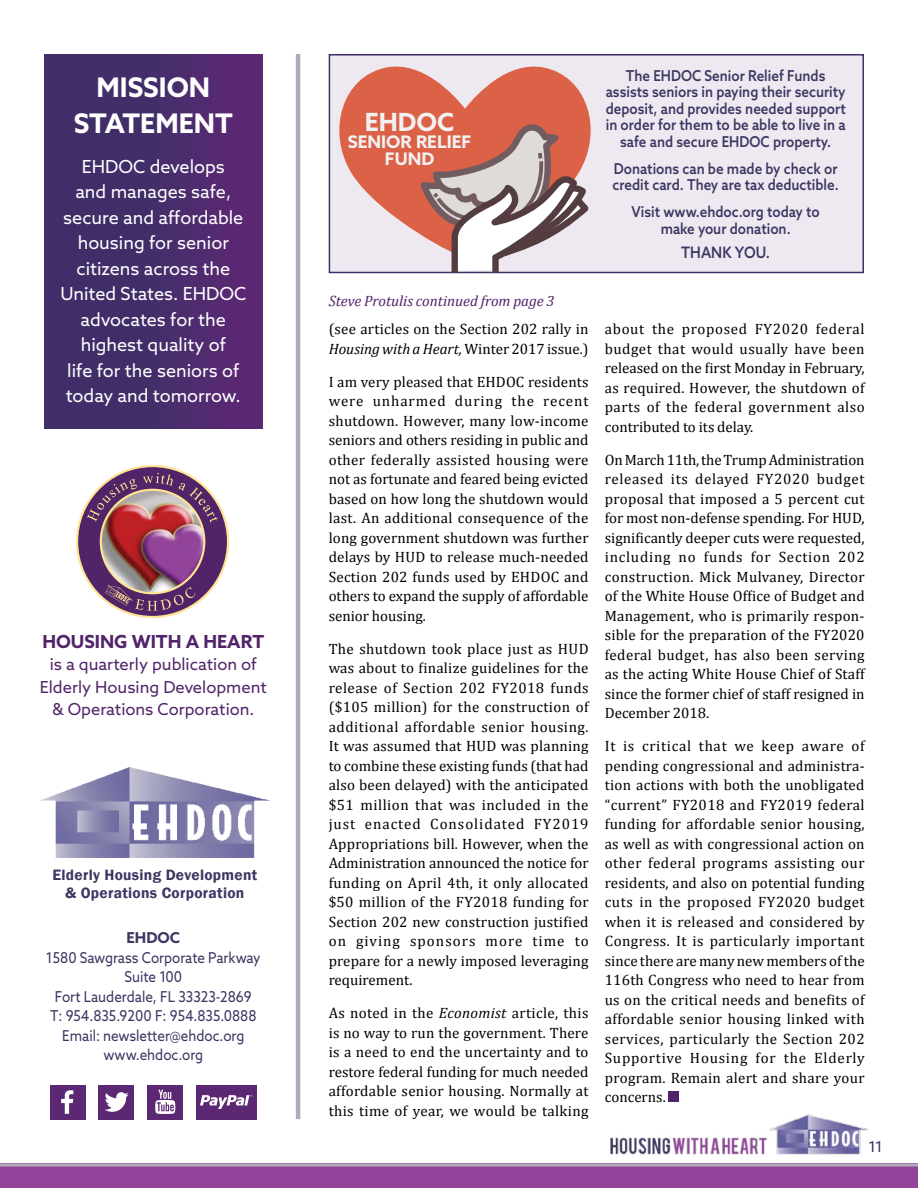
<style>
.page{position:relative;width:918px;height:1188px;background:#fff}
.page>*{position:absolute;margin:0;border:0;box-sizing:border-box;transform-origin:0 0}
.t1{font:700 27px/36px "Azo Sans";color:#fff;text-align:center}
.t2{font:700 25.05px "Azo Sans";color:#f2f2f2}
.t3{font:18px/25.5px "Azo Sans";color:#fff;text-align:center}
.t4{font:700 18px "Azo Sans";color:#512469}
.t5{font:700 17.4px/17.4px "Azo Sans";color:#f2f2f2;text-align:center}
.t6{font:16.5px/22.5px "Azo Sans";color:#512469;text-align:center}
.t7{font:500 15.75px "Azo Sans";color:#3c3662;scale:.9 1}
.t8{font:600 15.45px/18.5px "Franklin Gothic";letter-spacing:.02em;color:#3c3662;text-align:center}
.OPTIMA_director_lett{font:15px/19.5px "Cambria";letter-spacing:.01em;color:#000;text-align:justify}
.t9{font:500 15px/16.5px "Azo Sans";color:#3c3662;text-align:center;scale:.9 1}
.t10{font:15px/19.5px "Azo Sans";color:#3c3662;text-align:center;scale:.9 1}
.OPTIMA_director_lett-2{font:italic 15px "Cambria";color:#512469}
.t11{font:15px "Azo Sans";color:#3c3662}
.s1{font-weight:700}
.s2{font-style:italic}
</style>
<div class="page">
<div style="left:329px;top:54px;width:535px;height:219px;background:#eee9f0;border:2px solid #412e69"></div>
<svg style="left:328px;top:61px;width:263px;height:198px;fill:#db6147"></svg>
<svg style="left:421px;top:124px;width:168px;height:149px"></svg>
<div style="left:0;top:1164px;width:918px;height:24px;background:#92449a"></div>
<hr style="left:0;top:1163px;width:918px;height:3px;background:#b0aabc">
<img style="left:610px;top:1114px;width:258px;height:41px">
<div style="left:669px;top:1091px;width:10px;height:11px;background:#512469"></div>
<hr style="left:296px;top:54px;width:4px;height:1065px;background:#b0aabc">
<div style="left:44px;top:54px;width:218px;height:374px;background:linear-gradient(to right,#393066,#592872)"></div>
<div style="left:50px;top:1085px;width:36px;height:34px;background:#5c2773"></div>
<svg style="left:61px;top:1090px;width:12px;height:24px"></svg>
<div style="left:147px;top:1085px;width:36px;height:34px;background:#5c2773"></div>
<svg style="left:155px;top:1090px;width:20px;height:24px"></svg>
<div style="left:99px;top:1085px;width:35px;height:34px;background:#5c2773"></div>
<svg style="left:104px;top:1092px;width:25px;height:20px"></svg>
<div style="left:196px;top:1085px;width:61px;height:34px;background:#5c2773"></div>
<svg style="left:200px;top:1095px;width:52px;height:14px"></svg>
<img style="left:76px;top:465px;width:153px;height:153px">
<img style="left:40px;top:766px;width:230px;height:92px">
<p class="t1" style="left:74px;top:69px;width:161px">MISSION<br>STATEMENT</p>
<p class="t3" style="left:60px;top:153px;width:188px">EHDOC develops<br>and manages safe, secure and affordable housing for senior citizens across the<br>United States. EHDOC advocates for the highest quality of<br>life for the seniors of today and tomorrow.</p>
<p class="t4" style="left:42px;top:629px;width:223px">HOUSING WITH A HEART</p>
<p class="t6" style="left:40px;top:653px;width:229px">is a quarterly publication of<br>Elderly Housing Development &amp; Operations Corporation.</p>
<p class="t8" style="left:52px;top:866px;width:206px">Elderly Housing Development &amp; Operations Corporation</p>
<p class="t10" style="left:46px;top:928px;width:240px"><span class="s1">EHDOC<br></span>1580 Sawgrass Corporate Parkway<br>Suite 100<br>Fort Lauderdale, FL 33323-2869<br>T: 954.835.9200 F: 954.835.0888<br>Email: newsletter@ehdoc.org www.ehdoc.org</p>
<h2 class="t2" style="left:365px;top:105px;width:91px">EHDOC</h2>
<p class="t5" style="left:348px;top:133px;width:125px">SENIOR RELIEF<br>FUND</p>
<p class="OPTIMA_director_lett-2" style="left:329px;top:291px;width:227px">Steve Protulis continued from page 3</p>
<p class="OPTIMA_director_lett" style="left:329px;top:319px;width:261px">(see articles on the Section 202 rally in<br><span class="s2">Housing with a Heart,</span> Winter 2017 issue.)</p>
<p class="OPTIMA_director_lett" style="left:329px;top:372px;width:261px">I am very pleased that EHDOC residents were unharmed during the recent shutdown. However, many low-income seniors and others residing in public and other federally assisted housing were not as fortunate and feared being evicted based on how long the shutdown would last. An additional consequence of the long government shutdown was further delays by HUD to release much-needed Section 202 funds used by EHDOC and others to expand the supply of affordable senior housing.</p>
<p class="OPTIMA_director_lett" style="left:329px;top:639px;width:261px">The shutdown took place just as HUD was about to finalize guidelines for the release of Section 202 FY2018 funds ($105 million) for the construction of additional affordable senior housing.<br>It was assumed that HUD was planning to combine these existing funds (that had also been delayed) with the anticipated $51 million that was included in the just enacted Consolidated FY2019<br>Appropriations bill. However, when the Administration announced the notice for funding on April 4th, it only allocated $50 million of the FY2018 funding for Section 202 new construction justified on giving sponsors more time to prepare for a newly imposed leveraging requirement.</p>
<p class="OPTIMA_director_lett" style="left:329px;top:1003px;width:261px">As noted in the <span class="s2">Economist</span> article, this is no way to run the government. There is a need to end the uncertainty and to restore federal funding for much needed affordable senior housing. Normally at this time of year, we would be talking</p>
<p class="t9" style="left:606px;top:67px;width:268px">The EHDOC Senior Relief Funds assists seniors in paying their security deposit, and provides needed support in order for them to be able to live in a safe and secure EHDOC property.</p>
<p class="t9" style="left:613px;top:160px;width:253px;text-align:left">Donations can be made by check or credit card. They are tax deductible.</p>
<p class="t9" style="left:632px;top:204px;width:211px">Visit www.ehdoc.org today to make your donation.</p>
<p class="t7" style="left:681px;top:242px;width:100px">THANK YOU.</p>
<p class="OPTIMA_director_lett" style="left:605px;top:319px;width:261px">about the proposed FY2020 federal budget that would usually have been released on the first Monday in February, as required. However, the shutdown of parts of the federal government also contributed to its delay.</p>
<p class="OPTIMA_director_lett" style="left:605px;top:450px;width:261px">On March 11th, the Trump Administration released its delayed FY2020 budget proposal that imposed a 5 percent cut for most non-defense spending. For HUD, significantly deeper cuts were requested, including no funds for Section 202 construction. Mick Mulvaney, Director of the White House Office of Budget and Management, who is primarily respon&shy;sible for the preparation of the FY2020 federal budget, has also been serving as the acting White House Chief of Staff since the former chief of staff resigned in December 2018.</p>
<p class="OPTIMA_director_lett" style="left:605px;top:736px;width:261px">It is critical that we keep aware of pending congressional and administra&shy;tion actions with both the unobligated “current” FY2018 and FY2019 federal funding for affordable senior housing, as well as with congressional action on other federal programs assisting our residents, and also on potential funding cuts in the proposed FY2020 budget when it is released and considered by Congress. It is particularly important since there are many new members of the 116th Congress who need to hear from us on the critical needs and benefits of affordable senior housing linked with services, particularly the Section 202<br>Supportive Housing for the Elderly program. Remain alert and share your concerns.</p>
<p class="t11" style="left:869px;top:1137px;width:16px">11</p>
</div>
